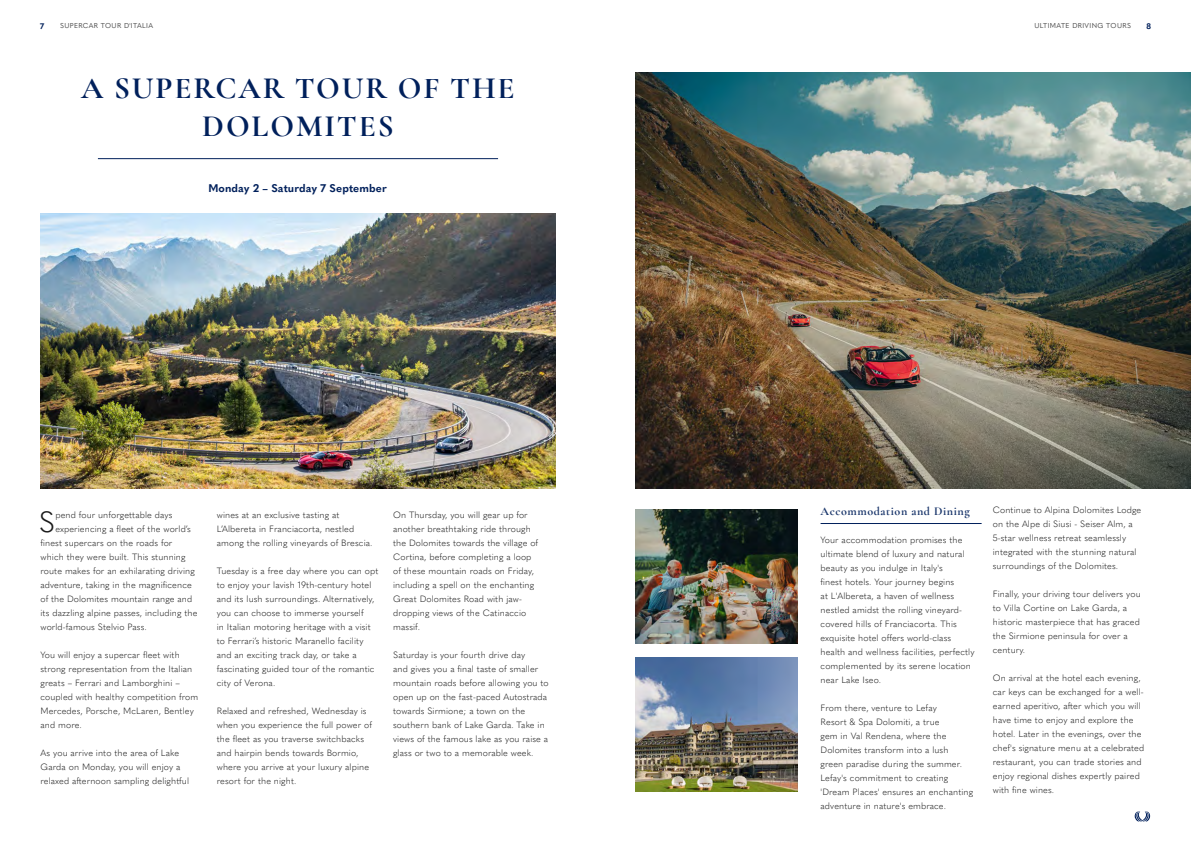
<style>
.page{position:relative;width:1191px;height:842px;background:#fff}
.page>*{position:absolute;margin:0;border:0;box-sizing:border-box;transform-origin:0 0}
.t1{font:700 31px/37.2px "Cormorant Garamond";letter-spacing:.06em;color:#00205b;text-align:center}
.t2{font:300 28.8px "Quasimoda";color:#1a1a1a}
.t3{font:700 12px "Cormorant Garamond";letter-spacing:.05em;color:#1a366b}
.t4{font:700 11px "Quasimoda";letter-spacing:.01em;color:#00205b}
.t5{font:300 9px/14px "Quasimoda";letter-spacing:.01em;color:#1a1a1a}
.t6{font:700 8px "Quasimoda";color:#00205b}
.t7{font:7px "Quasimoda";letter-spacing:.05em;color:#4d4d4d}
</style>
<div class="page">
<svg style="left:1134px;top:811px;width:16px;height:10px"></svg>
<img style="left:40px;top:213px;width:515px;height:275px">
<hr style="left:98px;top:158px;width:400px;height:1px;background:#00205b">
<img style="left:635px;top:72px;width:556px;height:416px">
<img style="left:635px;top:658px;width:162px;height:133px">
<img style="left:635px;top:509px;width:162px;height:134px">
<hr style="left:820px;top:523px;width:161px;height:1px;background:#00205b">
<p class="t6" style="left:40px;top:20px;width:6px">7</p>
<p class="t7" style="left:60px;top:21px;width:94px">SUPERCAR TOUR D'ITALIA</p>
<p class="t7" style="left:1034px;top:21px;width:98px">ULTIMATE DRIVING TOURS</p>
<p class="t6" style="left:1146px;top:20px;width:6px">8</p>
<h1 class="t1" style="left:81px;top:70px;width:435px">A SUPERCAR TOUR OF THE<br>DOLOMITES</h1>
<p class="t4" style="left:208px;top:180px;width:180px">Monday 2 – Saturday 7 September</p>
<h2 class="t2" style="left:39px;top:500px;width:18px">S</h2>
<p class="t5" style="left:55px;top:507px;width:119px">pend four unforgettable days</p>
<p class="t5" style="left:55px;top:521px;width:137px">experiencing a fleet of the world’s</p>
<p class="t5" style="left:40px;top:535px;width:133px">finest supercars on the roads for</p>
<p class="t5" style="left:40px;top:549px;width:147px">which they were built. This stunning</p>
<p class="t5" style="left:40px;top:563px;width:156px">route makes for an exhilarating driving</p>
<p class="t5" style="left:40px;top:577px;width:153px">adventure, taking in the magnificence</p>
<p class="t5" style="left:40px;top:591px;width:153px">of the Dolomites mountain range and</p>
<p class="t5" style="left:40px;top:605px;width:158px">its dazzling alpine passes, including the</p>
<p class="t5" style="left:40px;top:619px;width:108px">world-famous Stelvio Pass.</p>
<p class="t5" style="left:40px;top:647px;width:159px">You will enjoy a supercar fleet with strong representation from the Italian greats – Ferrari and Lamborghini – coupled with healthy competition from<br>Mercedes, Porsche, McLaren, Bentley and more.</p>
<p class="t5" style="left:40px;top:745px;width:150px">As you arrive into the area of Lake<br>Garda on Monday, you will enjoy a relaxed afternoon sampling delightful</p>
<p class="t5" style="left:217px;top:507px;width:157px">wines at an exclusive tasting at<br>L’Albereta in Franciacorta, nestled among the rolling vineyards of Brescia.</p>
<p class="t5" style="left:217px;top:563px;width:163px">Tuesday is a free day where you can opt to enjoy your lavish 19th-century hotel and its lush surroundings. Alternatively, you can choose to immerse yourself<br>in Italian motoring heritage with a visit to Ferrari’s historic Maranello facility and an exciting track day, or take a fascinating guided tour of the romantic city of Verona.</p>
<p class="t5" style="left:217px;top:703px;width:157px">Relaxed and refreshed, Wednesday is when you experience the full power of the fleet as you traverse switchbacks and hairpin bends towards Bormio, where you arrive at your luxury alpine resort for the night.</p>
<p class="t5" style="left:393px;top:507px;width:146px">On Thursday, you will gear up for another breathtaking ride through the Dolomites towards the village of<br>Cortina, before completing a loop of these mountain roads on Friday, including a spell on the enchanting<br>Great Dolomites Road with jaw&shy;dropping views of the Catinaccio massif.</p>
<p class="t5" style="left:393px;top:647px;width:157px">Saturday is your fourth drive day<br>and gives you a final taste of smaller mountain roads before allowing you to open up on the fast-paced Autostrada towards Sirmione; a town on the southern bank of Lake Garda. Take in views of the famous lake as you raise a glass or two to a memorable week.</p>
<h3 class="t3" style="left:820px;top:504px;width:151px">Accommodation and Dining</h3>
<p class="t5" style="left:820px;top:532px;width:155px">Your accommodation promises the ultimate blend of luxury and natural beauty as you indulge in Italy's<br>finest hotels. Your journey begins<br>at L'Albereta, a haven of wellness nestled amidst the rolling vineyard&shy;covered hills of Franciacorta. This exquisite hotel offers world-class health and wellness facilities, perfectly complemented by its serene location near Lake Iseo.</p>
<p class="t5" style="left:820px;top:701px;width:154px">From there, venture to Lefay<br>Resort &amp; Spa Dolomiti, a true<br>gem in Val Rendena, where the<br>Dolomites transform into a lush green paradise during the summer.<br>Lefay's commitment to creating 'Dream Places' ensures an enchanting adventure in nature's embrace.</p>
<p class="t5" style="left:992px;top:502px;width:150px">Continue to Alpina Dolomites Lodge on the Alpe di Siusi - Seiser Alm, a 5-star wellness retreat seamlessly integrated with the stunning natural surroundings of the Dolomites.</p>
<p class="t5" style="left:992px;top:586px;width:149px">Finally, your driving tour delivers you to Villa Cortine on Lake Garda, a historic masterpiece that has graced the Sirmione peninsula for over a century.</p>
<p class="t5" style="left:992px;top:670px;width:153px">On arrival at the hotel each evening, car keys can be exchanged for a well&shy;earned aperitivo, after which you will have time to enjoy and explore the hotel. Later in the evenings, over the chef's signature menu at a celebrated restaurant, you can trade stories and enjoy regional dishes expertly paired with fine wines.</p>
</div>
